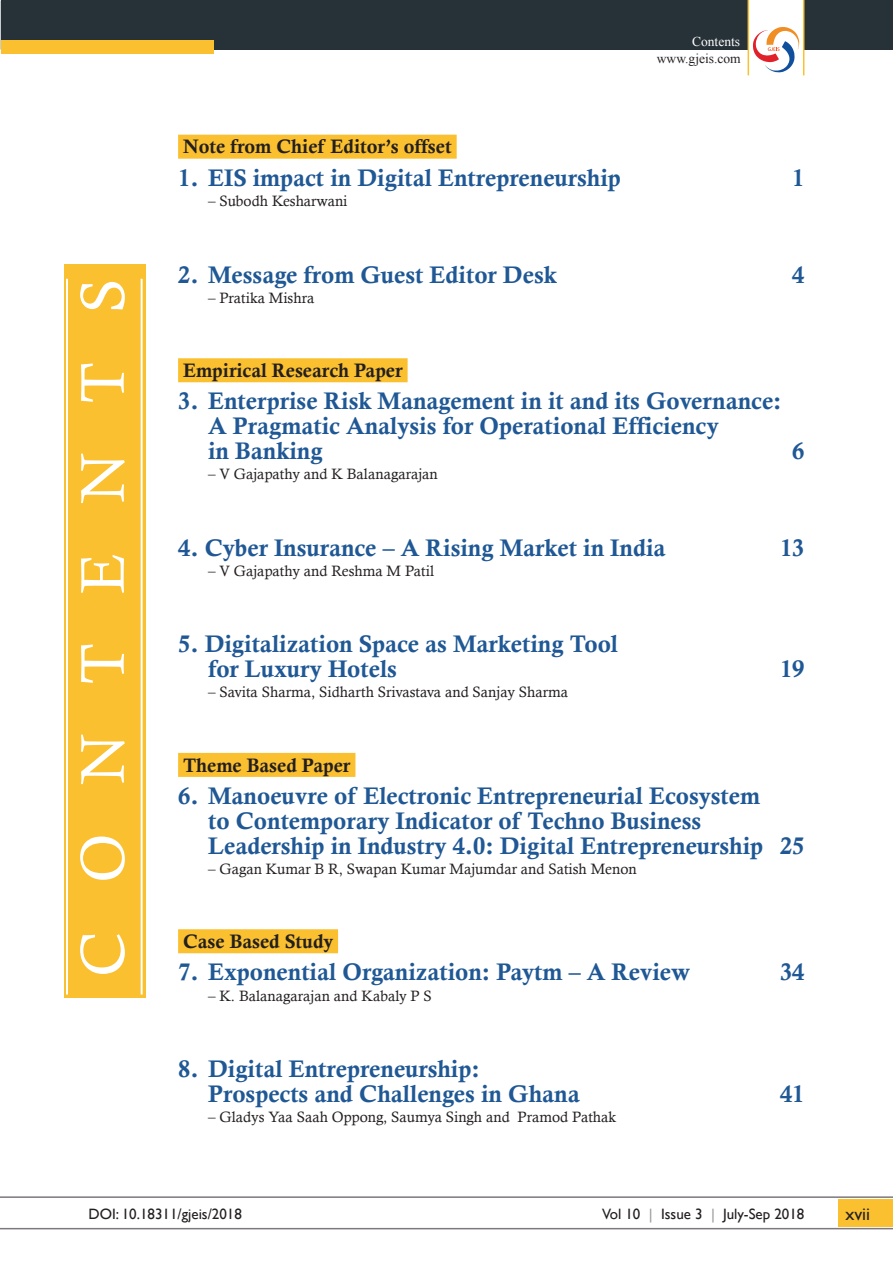
<style>
.page{position:relative;width:893px;height:1263px;background:#fff}
.page>*{position:absolute;margin:0;border:0;box-sizing:border-box;transform-origin:0 0}
.t1{font:61.95px "Calisto";letter-spacing:.8em;color:#fff}
.Paragraph_Style_2{font:24px/24.8px "Calis MT Bol";color:#1f5895}
.t2{font:19.5px "Calis MT Bol";color:#231f20}
.t3{font:18px "Gill Sans";color:#231f20}
.t4{font:15px "Calisto";color:#231f20}
.t5{font:15px "Gill Sans";color:#231f20}
.t6{font:13.5px "Times New Roman";color:#231f20}
.t7{font:13.5px "Times New Roman";color:#fff}
.s1{color:#99979b}
</style>
<div class="page">
<div style="left:839px;top:1199px;width:54px;height:27px;background:#fac030"></div>
<hr style="left:0;top:1196px;width:893px;height:2px;background:#7c787d">
<hr style="left:0;top:1228px;width:893px;height:1px;background:#7c787d">
<div style="left:1px;top:0;width:892px;height:50px;background:#273238"></div>
<div style="left:1px;top:40px;width:213px;height:14px;background:#fac030"></div>
<svg style="left:748px;top:0;width:56px;height:76px"></svg>
<div style="left:64px;top:264px;width:81px;height:733px;background:#fac030"></div>
<hr style="left:141px;top:279px;width:2px;height:715px;background:#fff">
<hr style="left:66px;top:279px;width:2px;height:715px;background:#fff">
<div style="left:178px;top:135px;width:279px;height:24px;background:#fac030"></div>
<div style="left:178px;top:358px;width:230px;height:24px;background:#fac030"></div>
<div style="left:178px;top:753px;width:177px;height:24px;background:#fac030"></div>
<div style="left:178px;top:929px;width:160px;height:24px;background:#fac030"></div>
<p class="t7" style="left:692px;top:32px;width:50px">Contents</p>
<p class="t6" style="left:657px;top:50px;width:85px">www.gjeis.com</p>
<p class="t1" style="left:67px;top:977px;width:700px;rotate:-90deg">Contents</p>
<p class="t2" style="left:183px;top:136px;width:270px">Note from Chief Editor’s offset</p>
<p class="Paragraph_Style_2" style="left:178px;top:165px;width:444px">1. EIS impact in Digital Entrepreneurship</p>
<p class="Paragraph_Style_2" style="left:792px;top:165px;width:14px">1</p>
<p class="t4" style="left:208px;top:192px;width:141px">– Subodh Kesharwani</p>
<p class="Paragraph_Style_2" style="left:178px;top:262px;width:380px">2. Message from Guest Editor Desk</p>
<p class="Paragraph_Style_2" style="left:792px;top:262px;width:14px">4</p>
<p class="t4" style="left:208px;top:289px;width:108px">– Pratika Mishra</p>
<p class="t2" style="left:183px;top:359px;width:221px">Empirical Research Paper</p>
<p class="Paragraph_Style_2" style="left:208px;top:389px;width:575px;text-indent:-30px">3. Enterprise Risk Management in it and its Governance:<br>A Pragmatic Analysis for Operational Efficiency<br>in Banking</p>
<p class="t4" style="left:208px;top:465px;width:231px">– V Gajapathy and K Balanagarajan</p>
<p class="Paragraph_Style_2" style="left:792px;top:438px;width:14px">6</p>
<p class="Paragraph_Style_2" style="left:178px;top:535px;width:489px">4. Cyber Insurance – A Rising Market in India</p>
<p class="Paragraph_Style_2" style="left:780px;top:535px;width:26px">13</p>
<p class="t4" style="left:208px;top:562px;width:227px">– V Gajapathy and Reshma M Patil</p>
<p class="Paragraph_Style_2" style="left:208px;top:632px;width:412px;text-indent:-30px">5. Digitalization Space as Marketing Tool for Luxury Hotels</p>
<p class="t4" style="left:208px;top:684px;width:362px">– Savita Sharma, Sidharth Srivastava and Sanjay Sharma</p>
<p class="Paragraph_Style_2" style="left:780px;top:657px;width:26px">19</p>
<p class="t2" style="left:183px;top:754px;width:169px">Theme Based Paper</p>
<p class="Paragraph_Style_2" style="left:208px;top:783px;width:598px;text-indent:-30px">6. Manoeuvre of Electronic Entrepreneurial Ecosystem<br>to Contemporary Indicator of Techno Business<br>Leadership in Industry 4.0: Digital Entrepreneurship 25</p>
<p class="t4" style="left:208px;top:860px;width:430px">– Gagan Kumar B R, Swapan Kumar Majumdar and Satish Menon</p>
<p class="t2" style="left:183px;top:930px;width:152px">Case Based Study</p>
<p class="Paragraph_Style_2" style="left:178px;top:960px;width:514px">7. Exponential Organization: Paytm – A Review</p>
<p class="Paragraph_Style_2" style="left:780px;top:960px;width:26px">34</p>
<p class="t4" style="left:208px;top:987px;width:224px">– K. Balanagarajan and Kabaly P S</p>
<p class="Paragraph_Style_2" style="left:208px;top:1056px;width:373px;text-indent:-30px">8. Digital Entrepreneurship:<br>Prospects and Challenges in Ghana</p>
<p class="t4" style="left:208px;top:1108px;width:410px">– Gladys Yaa Saah Oppong, Saumya Singh and Pramod Pathak</p>
<p class="Paragraph_Style_2" style="left:780px;top:1081px;width:26px">41</p>
<p class="t5" style="left:88px;top:1205px;width:155px">DOI: 10.18311/gjeis/2018</p>
<p class="t5" style="left:602px;top:1205px;width:204px">Vol 10 <span class="s1">|</span> Issue 3 <span class="s1">|</span> July-Sep 2018</p>
<p class="t3" style="left:845px;top:1203px;width:26px">xvii</p>
</div>
